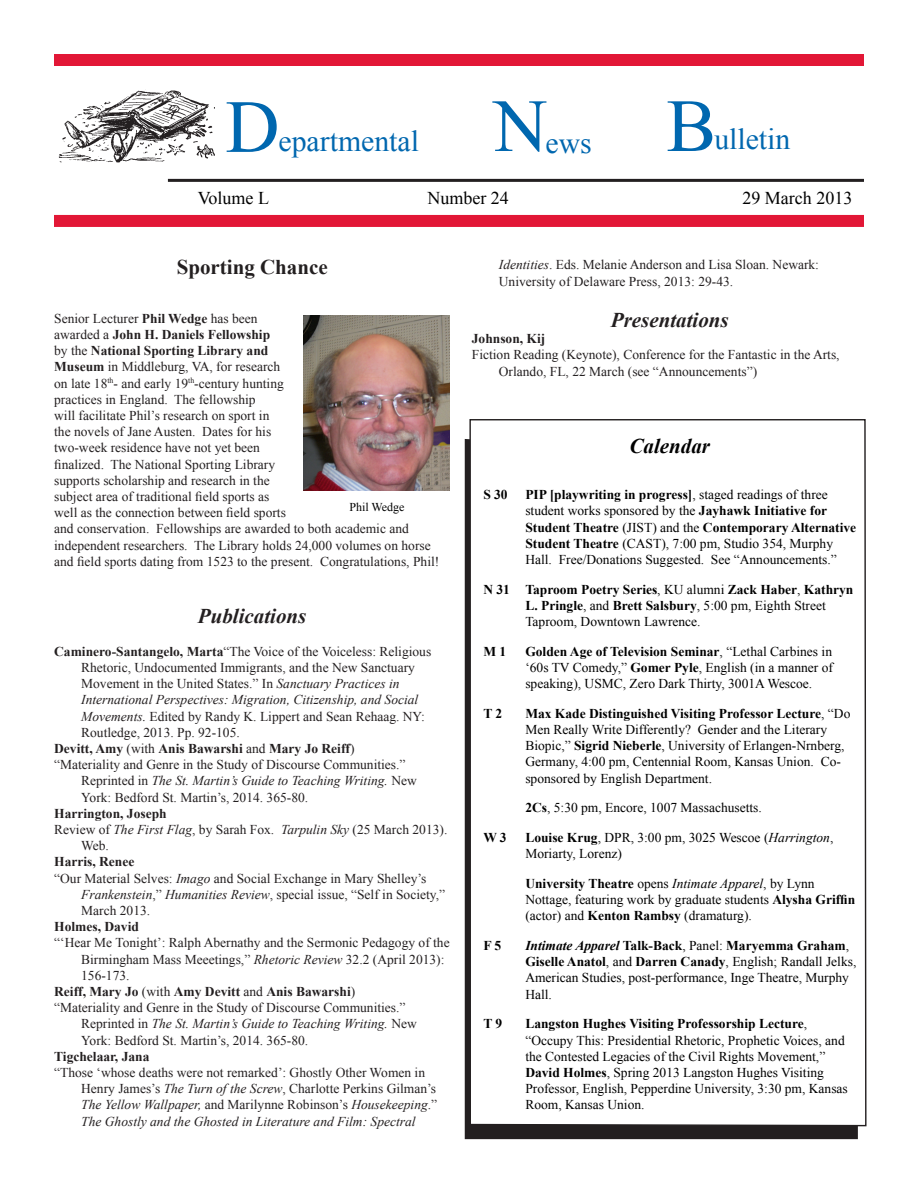
<style>
.page{position:relative;width:918px;height:1188px;background:#fff}
.page>*{position:absolute;margin:0;border:0;box-sizing:border-box;transform-origin:0 0}
.t1{font:75px "Times New Roman";color:#0067af}
.t2{font:29.7px "Times New Roman";color:#0067af}
.t3{font:italic 700 21px "Times New Roman";color:#231f20}
.t4{font:700 21px "Times New Roman";color:#231f20}
.t5{font:italic 700 21px "Times New Roman";color:#000}
.t6{font:18px "Times New Roman";color:#000}
.t7{font:13.5px/16.2px "Times New Roman";color:#231f20}
.t8{font:13.5px/16.2px "Times New Roman";color:#000}
.t9{font:700 13.5px "Times New Roman";color:#231f20}
.t10{font:700 13.5px/16.2px "Times New Roman";color:#000}
.t11{font:12px "Times New Roman";color:#000}
.s1{font-weight:700}
.s2{font-style:italic}
.s3{font-weight:400}
.s4{font-weight:700;font-style:italic}
</style>
<div class="page">
<div style="left:54px;top:54px;width:810px;height:12px;background:#e21736"></div>
<hr style="left:168px;top:179px;width:696px;height:3px;background:#231f20">
<div style="left:54px;top:215px;width:810px;height:12px;background:#e21736"></div>
<img style="left:59px;top:89px;width:156px;height:73px">
<div style="left:465px;top:439px;width:393px;height:700px;background:#231f20"></div>
<svg style="left:469px;top:419px;width:398px;height:708px"></svg>
<img style="left:304px;top:315px;width:146px;height:175px">
<p class="t1" style="left:225px;top:76px;width:56px">D</p>
<p class="t1" style="left:493px;top:75px;width:56px">N</p>
<p class="t1" style="left:666px;top:75px;width:52px">B</p>
<p class="t2" style="left:279px;top:121px;width:142px">epartmental</p>
<p class="t2" style="left:546px;top:123px;width:48px">ews</p>
<p class="t2" style="left:714px;top:119px;width:77px">ulletin</p>
<p class="t6" style="left:198px;top:185px;width:73px">Volume L</p>
<p class="t6" style="left:427px;top:185px;width:83px">Number 24</p>
<p class="t6" style="left:742px;top:185px;width:111px">29 March 2013</p>
<p class="t4" style="left:177px;top:253px;width:153px">Sporting Chance</p>
<p class="t7" style="left:54px;top:310px;width:387px">Senior Lecturer <span class="s1">Phil Wedge</span> has been<br>awarded a <span class="s1">John H. Daniels Fellowship<br></span>by the <span class="s1">National Sporting Library and<br>Museum</span> in Middleburg, VA, for research<br>on late 18<sup>th</sup>- and early 19<sup>th</sup>-century hunting<br>practices in England. The fellowship<br>will facilitate Phil’s research on sport in<br>the novels of Jane Austen. Dates for his<br>two-week residence have not yet been<br>finalized. The National Sporting Library<br>supports scholarship and research in the<br>subject area of traditional field sports as<br>well as the connection between field sports<br>and conservation. Fellowships are awarded to both academic and independent researchers. The Library holds 24,000 volumes on horse and field sports dating from 1523 to the present. Congratulations, Phil!</p>
<p class="t11" style="left:349px;top:499px;width:57px">Phil Wedge</p>
<p class="t3" style="left:198px;top:602px;width:110px">Publications</p>
<p class="t7" style="left:81px;top:643px;width:352px;text-indent:-27px"><span class="s1">Caminero-Santangelo, Marta</span>“The Voice of the Voiceless: Religious Rhetoric, Undocumented Immigrants, and the New Sanctuary Movement in the United States.” In <span class="s2">Sanctuary Practices in International Perspectives: Migration, Citizenship, and Social Movements.</span> Edited by Randy K. Lippert and Sean Rehaag. NY:<br>Routledge, 2013. Pp. 92-105.</p>
<p class="t9" style="left:54px;top:739px;width:302px">Devitt, Amy <span class="s3">(with</span> Anis Bawarshi <span class="s3">and</span> Mary Jo Reiff<span class="s3">)</span></p>
<p class="t7" style="left:81px;top:756px;width:337px;text-indent:-27px">“Materiality and Genre in the Study of Discourse Communities.”<br>Reprinted in <span class="s2">The St. Martin’s Guide to Teaching Writing.</span> New<br>York: Bedford St. Martin’s, 2014. 365-80.</p>
<p class="t9" style="left:54px;top:804px;width:114px">Harrington, Joseph</p>
<p class="t7" style="left:81px;top:821px;width:368px;text-indent:-27px">Review of <span class="s2">The First Flag</span>, by Sarah Fox. <span class="s2">Tarpulin Sky</span> (25 March 2013).<br>Web.</p>
<p class="t9" style="left:54px;top:853px;width:82px">Harris, Renee</p>
<p class="t7" style="left:81px;top:870px;width:365px;text-indent:-27px">“Our Material Selves: <span class="s2">Imago</span> and Social Exchange in Mary Shelley’s<br><span class="s2">Frankenstein</span>,” <span class="s2">Humanities Review</span>, special issue, “Self in Society,”<br>March 2013.</p>
<p class="t9" style="left:54px;top:917px;width:86px">Holmes, David</p>
<p class="t7" style="left:81px;top:935px;width:370px;text-indent:-27px">“‘Hear Me Tonight’: Ralph Abernathy and the Sermonic Pedagogy of the<br>Birmingham Mass Meeetings,” <span class="s2">Rhetoric Review</span> 32.2 (April 2013):<br>156-173.</p>
<p class="t9" style="left:54px;top:982px;width:303px">Reiff, Mary Jo <span class="s3">(with</span> Amy Devitt <span class="s3">and</span> Anis Bawarshi<span class="s3">)</span></p>
<p class="t7" style="left:81px;top:999px;width:337px;text-indent:-27px">“Materiality and Genre in the Study of Discourse Communities.”<br>Reprinted in <span class="s2">The St. Martin’s Guide to Teaching Writing.</span> New<br>York: Bedford St. Martin’s, 2014. 365-80.</p>
<p class="t9" style="left:54px;top:1047px;width:97px">Tigchelaar, Jana</p>
<p class="t7" style="left:81px;top:1064px;width:357px;text-indent:-27px">“Those ‘whose deaths were not remarked’: Ghostly Other Women in Henry James’s <span class="s2">The Turn of the Screw</span>, Charlotte Perkins Gilman’s <span class="s2">The Yellow Wallpaper,</span> and Marilynne Robinson’s <span class="s2">Housekeeping</span>.” <span class="s2">The Ghostly and the Ghosted in Literature and Film: Spectral</span></p>
<p class="t7" style="left:499px;top:257px;width:322px"><span class="s2">Identities</span>. Eds. Melanie Anderson and Lisa Sloan. Newark:<br>University of Delaware Press, 2013: 29-43.</p>
<p class="t3" style="left:611px;top:305px;width:119px">Presentations</p>
<p class="t9" style="left:472px;top:329px;width:75px">Johnson, Kij</p>
<p class="t7" style="left:499px;top:347px;width:342px;text-indent:-27px">Fiction Reading (Keynote), Conference for the Fantastic in the Arts,<br>Orlando, FL, 22 March (see “Announcements”)</p>
<p class="t5" style="left:630px;top:432px;width:82px">Calendar</p>
<p class="t10" style="left:483px;top:486px;width:26px">S 30</p>
<p class="t8" style="left:525px;top:486px;width:332px"><span class="s1">PIP [playwriting in progress]</span>, staged readings of three student works sponsored by the <span class="s1">Jayhawk Initiative for Student Theatre</span> (JIST) and the <span class="s1">Contemporary Alternative Student Theatre</span> (CAST), 7:00 pm, Studio 354, Murphy Hall. Free/Donations Suggested. See “Announcements.”</p>
<p class="t10" style="left:525px;top:581px;width:330px;text-indent:-42px">N 31 Taproom Poetry Series<span class="s3">, KU alumni</span> Zack Haber<span class="s3">,</span> Kathryn<br>L. Pringle<span class="s3">, and</span> Brett Salsbury<span class="s3">, 5:00 pm, Eighth Street<br>Taproom, Downtown Lawrence.</span></p>
<p class="t10" style="left:483px;top:643px;width:24px">M 1</p>
<p class="t8" style="left:525px;top:643px;width:309px;text-align:justify"><span class="s1">Golden Age of Television Seminar</span>, “Lethal Carbines in ‘60s TV Comedy,” <span class="s1">Gomer Pyle</span>, English (in a manner of speaking), USMC, Zero Dark Thirty, 3001A Wescoe.</p>
<p class="t10" style="left:483px;top:705px;width:20px">T 2</p>
<p class="t8" style="left:525px;top:705px;width:327px"><span class="s1">Max Kade Distinguished Visiting Professor Lecture</span>, “Do Men Really Write Differently? Gender and the Literary Biopic,” <span class="s1">Sigrid Nieberle</span>, University of Erlangen-Nrnberg, Germany, 4:00 pm, Centennial Room, Kansas Union. Co&shy;sponsored by English Department.</p>
<p class="t8" style="left:525px;top:800px;width:238px"><span class="s1">2Cs</span>, 5:30 pm, Encore, 1007 Massachusetts.</p>
<p class="t10" style="left:483px;top:829px;width:25px">W 3</p>
<p class="t8" style="left:525px;top:829px;width:310px"><span class="s1">Louise Krug</span>, DPR, 3:00 pm, 3025 Wescoe (<span class="s2">Harrington</span>,<br>Moriarty, Lorenz)</p>
<p class="t8" style="left:525px;top:875px;width:331px"><span class="s1">University Theatre</span> opens <span class="s2">Intimate Apparel</span>, by Lynn<br>Nottage, featuring work by graduate students <span class="s1">Alysha Griffin </span>(actor) and <span class="s1">Kenton Rambsy</span> (dramaturg).</p>
<p class="t10" style="left:483px;top:937px;width:19px">F 5</p>
<p class="t8" style="left:525px;top:937px;width:333px"><span class="s4">Intimate Apparel</span> <span class="s1">Talk-Back</span>, Panel: <span class="s1">Maryemma Graham</span>, <span class="s1">Giselle Anatol</span>, and <span class="s1">Darren Canady</span>, English; Randall Jelks, American Studies, post-performance, Inge Theatre, Murphy Hall.</p>
<p class="t10" style="left:483px;top:1015px;width:20px">T 9</p>
<p class="t8" style="left:525px;top:1016px;width:324px"><span class="s1">Langston Hughes Visiting Professorship Lecture</span>, “Occupy This: Presidential Rhetoric, Prophetic Voices, and the Contested Legacies of the Civil Rights Movement,” <span class="s1">David Holmes</span>, Spring 2013 Langston Hughes Visiting Professor, English, Pepperdine University, 3:30 pm, Kansas Room, Kansas Union.</p>
</div>
